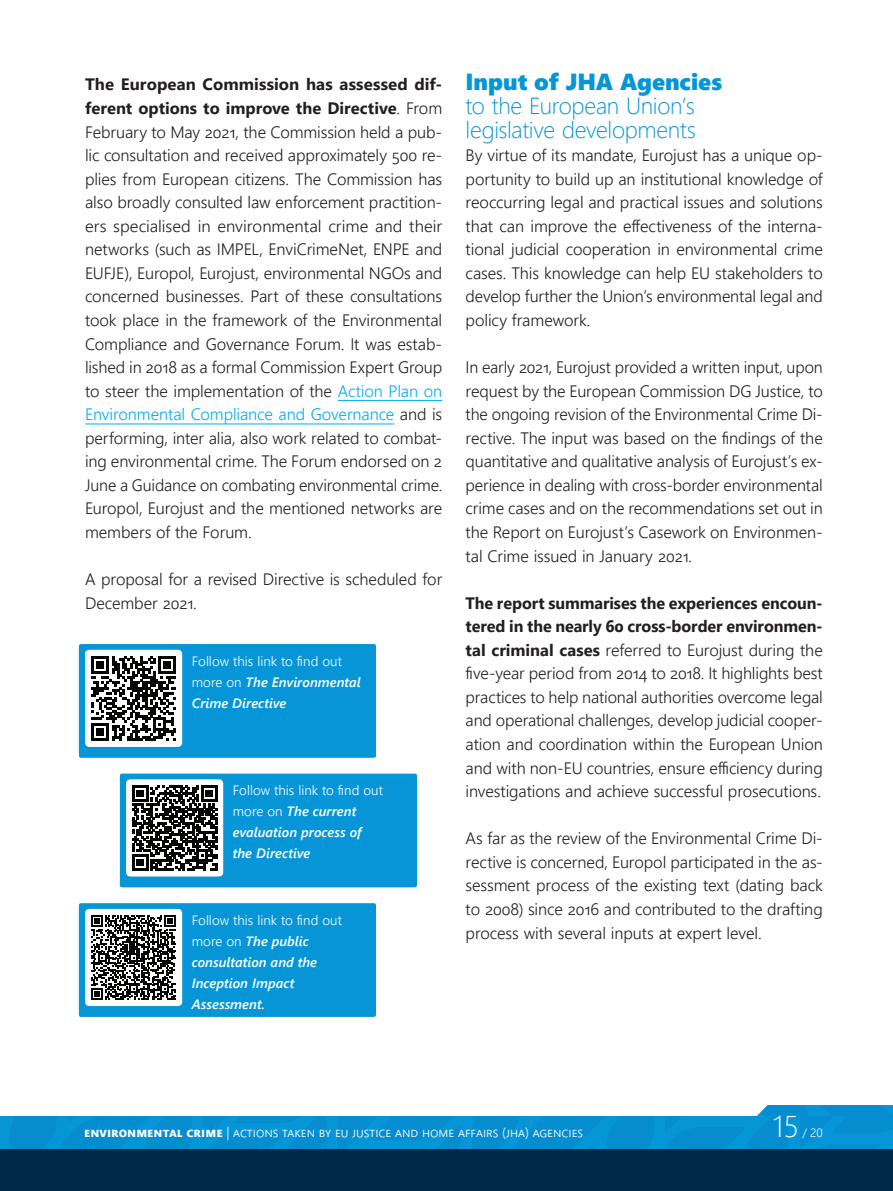
<style>
.page{position:relative;width:893px;height:1191px;background:#fff}
.page>*{position:absolute;margin:0;border:0;box-sizing:border-box;transform-origin:0 0}
.t1{font:300 30px "Segoe UI";color:#fff}
.TEST_s_copy{font:300 23.25px/23.5px "Segoe UI";letter-spacing:-.015em;color:#0696d7}
.TEST{font:300 16.5px/23.5px "Segoe UI";letter-spacing:-.005em;color:#231f20;text-align:justify}
.smaller{font:italic 600 13.5px/21px "Segoe UI";color:#fff}
.t2{font:300 13.5px "Segoe UI";color:#fff}
.t3{font:300 12px "Segoe UI";color:#fff}
.s1{font-weight:700}
.s2{color:#00aeef}
.s3{font-weight:300;font-style:normal}
.s4{font-family:"Segoe UI Black";font-weight:400}
</style>
<div class="page">
<div style="left:0;top:1116px;width:893px;height:75px;background:#002948"></div>
<svg style="left:0;top:1105px;width:893px;height:44px"></svg>
<hr style="left:338px;top:400px;width:104px;height:1px;background:#00aeef">
<hr style="left:85px;top:423px;width:309px;height:1px;background:#00aeef">
<div style="left:79px;top:644px;width:297px;height:113px;background:#0696d7;border-radius:2px"></div>
<div style="left:120px;top:773px;width:297px;height:114px;background:#0696d7;border-radius:2px"></div>
<div style="left:79px;top:903px;width:297px;height:114px;background:#0696d7;border-radius:2px"></div>
<div style="left:85px;top:650px;width:97px;height:97px;background:#fff;border-radius:4px"></div>
<svg style="left:91px;top:656px;width:85px;height:85px"></svg>
<div style="left:126px;top:779px;width:97px;height:97px;background:#fff;border-radius:4px"></div>
<svg style="left:132px;top:785px;width:85px;height:85px"></svg>
<div style="left:85px;top:909px;width:97px;height:97px;background:#fff;border-radius:4px"></div>
<svg style="left:91px;top:915px;width:85px;height:85px"></svg>
<p class="TEST" style="left:85px;top:71px;width:359px"><span class="s1">The European Commission has assessed dif&shy;ferent options to improve the Directive</span>. From February to May 2021, the Commission held a pub&shy;lic consultation and received approximately 500 re&shy;plies from European citizens. The Commission has also broadly consulted law enforcement practition&shy;ers specialised in environmental crime and their networks (such as IMPEL, EnviCrimeNet, ENPE and EUFJE), Europol, Eurojust, environmental NGOs and concerned businesses. Part of these consultations took place in the framework of the Environmental Compliance and Governance Forum. It was estab&shy;lished in 2018 as a formal Commission Expert Group to steer the implementation of the <span class="s2">Action Plan on Environmental Compliance and Governance</span> and is performing, inter alia, also work related to combat&shy;ing environmental crime. The Forum endorsed on 2<br>June a Guidance on combating environmental crime.<br>Europol, Eurojust and the mentioned networks are members of the Forum.</p>
<p class="TEST" style="left:85px;top:566px;width:359px">A proposal for a revised Directive is scheduled for<br>December 2021.</p>
<p class="smaller" style="left:192px;top:648px;width:171px"><span class="s3">Follow this link to find out more on</span> The Environmental<br>Crime Directive</p>
<p class="smaller" style="left:233px;top:778px;width:152px"><span class="s3">Follow this link to find out more on</span> The current evaluation process of the Directive</p>
<p class="smaller" style="left:192px;top:907px;width:152px"><span class="s3">Follow this link to find out more on</span> The public consultation and the<br>Inception Impact<br>Assessment.</p>
<p class="TEST_s_copy" style="left:466px;top:68px;width:258px"><span class="s4">Input of JHA Agencies </span>to the European Union’s legislative developments</p>
<p class="TEST" style="left:466px;top:142px;width:359px">By virtue of its mandate, Eurojust has a unique op&shy;portunity to build up an institutional knowledge of reoccurring legal and practical issues and solutions that can improve the effectiveness of the interna&shy;tional judicial cooperation in environmental crime cases. This knowledge can help EU stakeholders to develop further the Union’s environmental legal and policy framework.</p>
<p class="TEST" style="left:466px;top:354px;width:359px">In early 2021, Eurojust provided a written input, upon request by the European Commission DG Justice, to the ongoing revision of the Environmental Crime Di&shy;rective. The input was based on the findings of the quantitative and qualitative analysis of Eurojust’s ex&shy;perience in dealing with cross-border environmental crime cases and on the recommendations set out in the Report on Eurojust’s Casework on Environmen&shy;tal Crime issued in January 2021.</p>
<p class="TEST" style="left:466px;top:589px;width:359px"><span class="s1">The report summarises the experiences encoun&shy;tered in the nearly 60 cross-border environmen&shy;tal criminal cases</span> referred to Eurojust during the five-year period from 2014 to 2018. It highlights best practices to help national authorities overcome legal and operational challenges, develop judicial cooper&shy;ation and coordination within the European Union and with non-EU countries, ensure efficiency during investigations and achieve successful prosecutions.</p>
<p class="TEST" style="left:466px;top:825px;width:359px">As far as the review of the Environmental Crime Di&shy;rective is concerned, Europol participated in the as&shy;sessment process of the existing text (dating back to 2008) since 2016 and contributed to the drafting process with several inputs at expert level.</p>
<p class="t2" style="left:84px;top:1119px;width:501px"><span class="s1">Environmental Crime</span> | Actions taken by EU Justice and Home Affairs (JHA) Agencies</p>
<h1 class="t1" style="left:773px;top:1098px;width:28px">15</h1>
<p class="t3" style="left:802px;top:1121px;width:22px">/ 20</p>
</div>
